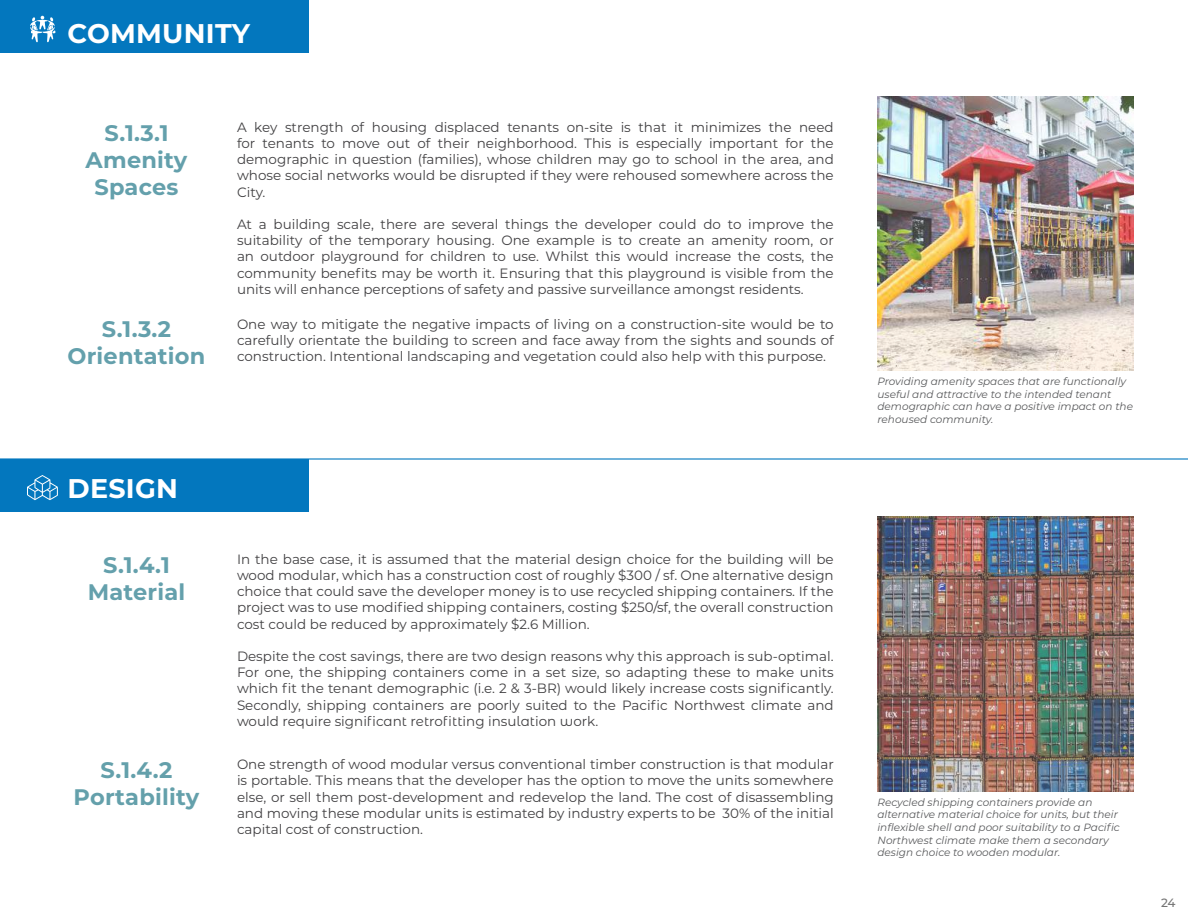
<style>
.page{position:relative;width:1188px;height:918px;background:#fff}
.page>*{position:absolute;margin:0;border:0;box-sizing:border-box;transform-origin:0 0}
.t1{font:700 27px "Montserrat";letter-spacing:.01em;color:#fff}
.t2{font:700 22.5px/27px "Montserrat";letter-spacing:.01em;color:#64a0ac;text-align:center}
.t3{font:700 22.5px/27px "Montserrat";letter-spacing:.01em;color:#64a0ab;text-align:center}
.t4{font:13.5px/16.2px "Montserrat";color:#414042;text-align:justify}
.t5{font:500 12px "Montserrat";color:#000}
.t6{font:italic 10.5px/12.6px "Montserrat";color:#58595b}
</style>
<div class="page">
<hr style="left:0;top:458px;width:1188px;height:2px;background:#0377be">
<img style="left:878px;top:97px;width:256px;height:273px">
<img style="left:878px;top:516px;width:256px;height:275px">
<div style="left:0;top:0;width:309px;height:52px;background:#0377be"></div>
<svg style="left:30px;top:16px;width:26px;height:26px"></svg>
<div style="left:0;top:459px;width:309px;height:52px;background:#0377be"></div>
<svg style="left:27px;top:475px;width:31px;height:25px"></svg>
<h1 class="t1" style="left:68px;top:14px;width:184px">COMMUNITY</h1>
<h2 class="t2" style="left:86px;top:118px;width:103px">S.1.3.1<br>Amenity<br>Spaces</h2>
<h2 class="t2" style="left:68px;top:315px;width:139px">S.1.3.2<br>Orientation</h2>
<p class="t4" style="left:237px;top:119px;width:598px">A key strength of housing displaced tenants on-site is that it minimizes the need for tenants to move out of their neighborhood. This is especially important for the demographic in question (families), whose children may go to school in the area, and whose social networks would be disrupted if they were rehoused somewhere across the City.</p>
<p class="t4" style="left:237px;top:216px;width:598px">At a building scale, there are several things the developer could do to improve the suitability of the temporary housing. One example is to create an amenity room, or an outdoor playground for children to use. Whilst this would increase the costs, the community benefits may be worth it. Ensuring that this playground is visible from the units will enhance perceptions of safety and passive surveillance amongst residents.</p>
<p class="t4" style="left:237px;top:315px;width:598px">One way to mitigate the negative impacts of living on a construction-site would be to carefully orientate the building to screen and face away from the sights and sounds of construction. Intentional landscaping and vegetation could also help with this purpose.</p>
<h1 class="t1" style="left:68px;top:469px;width:112px">DESIGN</h1>
<h2 class="t2" style="left:88px;top:550px;width:99px">S.1.4.1<br>Material</h2>
<p class="t4" style="left:237px;top:551px;width:598px">In the base case, it is assumed that the material design choice for the building will be wood modular, which has a construction cost of roughly $300 / sf. One alternative design choice that could save the developer money is to use recycled shipping containers. If the project was to use modified shipping containers, costing $250/sf, the overall construction cost could be reduced by approximately $2.6 Million.</p>
<p class="t4" style="left:237px;top:648px;width:598px">Despite the cost savings, there are two design reasons why this approach is sub-optimal.<br>For one, the shipping containers come in a set size, so adapting these to make units which fit the tenant demographic (i.e. 2 &amp; 3-BR) would likely increase costs significantly.<br>Secondly, shipping containers are poorly suited to the Pacific Northwest climate and would require significant retrofitting insulation work.</p>
<h2 class="t3" style="left:74px;top:755px;width:127px">S.1.4.2<br>Portability</h2>
<p class="t4" style="left:237px;top:756px;width:598px">One strength of wood modular versus conventional timber construction is that modular is portable. This means that the developer has the option to move the units somewhere else, or sell them post-development and redevelop the land. The cost of disassembling and moving these modular units is estimated by industry experts to be 30% of the initial capital cost of construction.</p>
<p class="t6" style="left:878px;top:375px;width:257px">Providing amenity spaces that are functionally useful and attractive to the intended tenant demographic can have a positive impact on the rehoused community.</p>
<p class="t6" style="left:878px;top:795px;width:244px">Recycled shipping containers provide an alternative material choice for units, but their inflexible shell and poor suitability to a Pacific Northwest climate make them a secondary design choice to wooden modular.</p>
<p class="t5" style="left:1161px;top:894px;width:16px">24</p>
</div>
